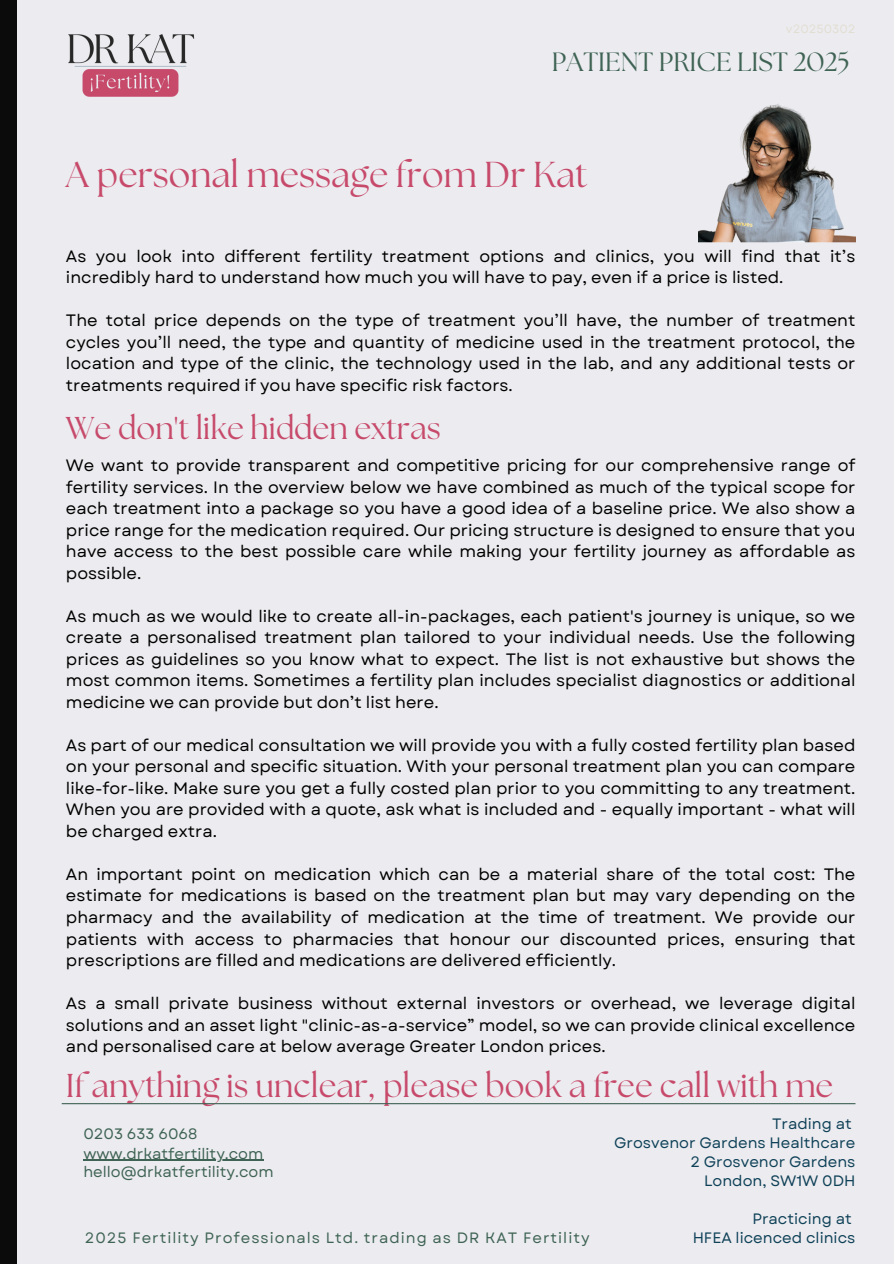
<style>
.page{position:relative;width:894px;height:1264px;background:#fff}
.page>*{position:absolute;margin:0;border:0;box-sizing:border-box;transform-origin:0 0}
.t1{font:36px "The Seasons";color:#c74a6b}
.t2{font:33px "The Seasons";color:#c74a6b}
.t3{font:31.5px "The Seasons";color:#c74a6b}
.t4{font:26.4px "The Seasons";color:#3f6354}
.t5{font:16.5px/21.5px "Garet";color:#000;text-align:justify}
.t6{font:15px/19.2px "Garet";color:#0f4158;text-align:right}
.t7{font:15px/18px "Garet";color:#3f6354}
.t8{font:15px "Garet";letter-spacing:.065em;color:#3f6354}
.t9{font:12px "Garet";color:#e3ded3}
</style>
<div class="page">
<div style="left:0;top:0;width:893px;height:1263px;background:#ececf0"></div>
<div style="left:0;top:0;width:17px;height:1263px;background:#0b0b0b"></div>
<img style="left:698px;top:104px;width:157px;height:139px">
<img style="left:68px;top:34px;width:127px;height:63px">
<hr style="left:83px;top:1159px;width:180px;height:1px;background:#3f6354">
<hr style="left:62px;top:1103px;width:793px;height:1px;background:#3f6354">
<h4 class="t9" style="left:785px;top:20px;width:71px">v20250302</h4>
<h4 class="t4" style="left:551px;top:50px;width:299px">PATIENT PRICE LIST 2025</h4>
<h4 class="t1" style="left:66px;top:159px;width:523px">A personal message from Dr Kat</h4>
<p class="t5" style="left:66px;top:245px;width:790px">As you look into different fertility treatment options and clinics, you will find that it’s incredibly hard to understand how much you will have to pay, even if a price is listed.</p>
<p class="t5" style="left:66px;top:310px;width:790px">The total price depends on the type of treatment you’ll have, the number of treatment cycles you’ll need, the type and quantity of medicine used in the treatment protocol, the location and type of the clinic, the technology used in the lab, and any additional tests or treatments required if you have specific risk factors.</p>
<h3 class="t3" style="left:66px;top:414px;width:376px">We don't like hidden extras</h3>
<p class="t5" style="left:66px;top:455px;width:790px">We want to provide transparent and competitive pricing for our comprehensive range of fertility services. In the overview below we have combined as much of the typical scope for each treatment into a package so you have a good idea of a baseline price. We also show a price range for the medication required. Our pricing structure is designed to ensure that you have access to the best possible care while making your fertility journey as affordable as possible.</p>
<h1 class="t5" style="left:66px;top:605px;width:790px">As much as we would like to create all-in-packages, each patient's journey is unique, so we create a personalised treatment plan tailored to your individual needs. Use the following prices as guidelines so you know what to expect. The list is not exhaustive but shows the most common items. Sometimes a fertility plan includes specialist diagnostics or additional medicine we can provide but don’t list here.</h1>
<h4 class="t5" style="left:66px;top:734px;width:790px">As part of our medical consultation we will provide you with a fully costed fertility plan based on your personal and specific situation. With your personal treatment plan you can compare like-for-like. Make sure you get a fully costed plan prior to you committing to any treatment.<br>When you are provided with a quote, ask what is included and - equally important - what will be charged extra.</h4>
<h4 class="t5" style="left:66px;top:863px;width:790px">An important point on medication which can be a material share of the total cost: The estimate for medications is based on the treatment plan but may vary depending on the pharmacy and the availability of medication at the time of treatment. We provide our patients with access to pharmacies that honour our discounted prices, ensuring that prescriptions are filled and medications are delivered efficiently.</h4>
<h2 class="t5" style="left:66px;top:992px;width:790px">As a small private business without external investors or overhead, we leverage digital solutions and an asset light "clinic-as-a-service” model, so we can provide clinical excellence and personalised care at below average Greater London prices.</h2>
<h4 class="t2" style="left:66px;top:1070px;width:768px">If anything is unclear, please book a free call with me</h4>
<h4 class="t7" style="left:83px;top:1125px;width:116px">0203 633 6068</h4>
<h1 class="t7" style="left:83px;top:1144px;width:192px">www.drkatfertility.com hello@drkatfertility.com</h1>
<p class="t6" style="left:614px;top:1113px;width:243px">Trading at<br>Grosvenor Gardens Healthcare<br>2 Grosvenor Gardens<br>London, SW1W 0DH</p>
<h4 class="t6" style="left:752px;top:1209px;width:101px">Practicing at</h4>
<h4 class="t8" style="left:85px;top:1226px;width:506px">2025 Fertility Professionals Ltd. trading as DR KAT Fertility</h4>
<h4 class="t6" style="left:692px;top:1228px;width:164px">HFEA licenced clinics</h4>
</div>
